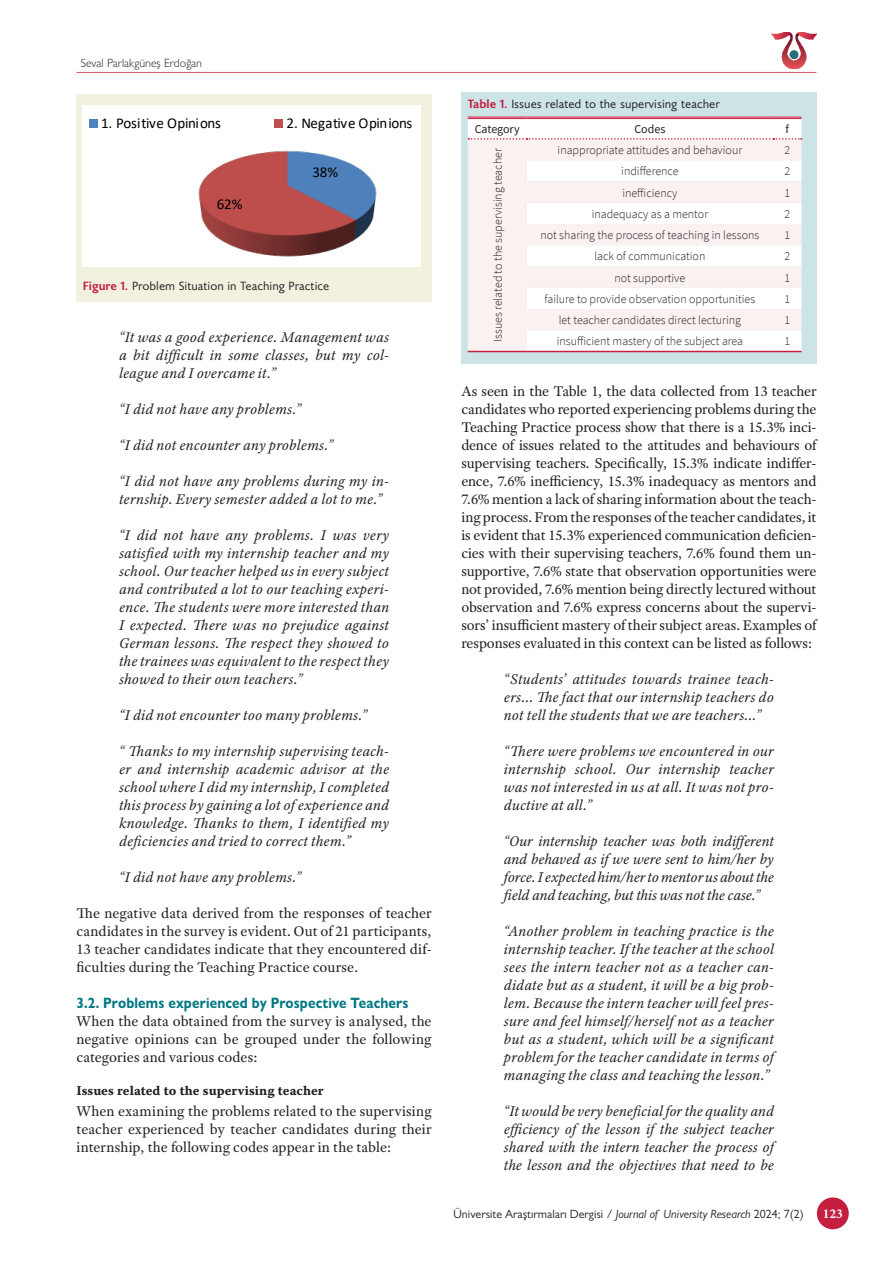
<style>
.page{position:relative;width:893px;height:1263px;background:#fff}
.page>*{position:absolute;margin:0;border:0;box-sizing:border-box;transform-origin:0 0}
.t1{font:italic 15px/18px "Adobe Text Pro";letter-spacing:.015em;color:#231f20;text-align:justify}
.t2{font:15px/18px "Adobe Text Pro";letter-spacing:.005em;color:#231f20;text-align:justify}
.t3{font:700 15px "Gill Sans Nova";letter-spacing:.01em;color:#007782;scale:.89 1}
.t4{font:15px "Calibri";letter-spacing:-.025em;color:#000}
.t5{font:13.5px "Warnock Pro Bold Capt";color:#231f20}
.t6{font:700 13.5px "Minion Pro";color:#fff}
.t7{font:300 12px "Source Sans Pro";color:#231f20}
.t8{font:12px "Joanna Sans Nova";color:#231f20}
.t9{font:12px "Gill Sans";color:#231f20}
.t10{font:300 12px "Gill Sans Nova";color:#231f20}
.t11{font:12px "Source Sans Pro";color:#231f20}
.s1{font-weight:700;color:#c51f40}
.s2{font-style:italic}
</style>
<div class="page">
<div style="left:461px;top:92px;width:355px;height:271px;background:#cce4e6"></div>
<div style="left:468px;top:119px;width:333px;height:19px;background:#fff"></div>
<svg style="left:468px;top:140px;width:333px;height:211px;background:#fbf6f6"></svg>
<hr style="left:527px;top:351px;width:246px;height:1px;background:#c51f40">
<svg style="left:773px;top:351px;width:28px;height:1px"></svg>
<hr style="left:468px;top:351px;width:59px;height:1px;background:#c51f40">
<hr style="left:468px;top:117px;width:59px;height:1px;background:#c51f40">
<hr style="left:468px;top:118px;width:59px;height:1px;background:#c51f40">
<hr style="left:527px;top:117px;width:246px;height:1px;background:#c51f40">
<hr style="left:527px;top:118px;width:246px;height:1px;background:#c51f40">
<svg style="left:773px;top:117px;width:28px;height:2px"></svg>
<svg style="left:468px;top:138px;width:334px;height:2px"></svg>
<div style="left:77px;top:94px;width:355px;height:185px;background:#f2f0de"></div>
<div style="left:77px;top:267px;width:355px;height:34px;background:#f2f0de"></div>
<svg style="left:83px;top:105px;width:338px;height:162px;background:#decfd3"></svg>
<hr style="left:77px;top:72px;width:739px;height:1px;background:#d66279">
<div style="left:817px;top:1197px;width:32px;height:32px;background:#c51f40;border-radius:50%"></div>
<img style="left:772px;top:32px;width:44px;height:36px">
<p class="t10" style="left:81px;top:56px;width:123px">Seval Parlakgüneş Erdoğan</p>
<p class="t4" style="left:101px;top:112px;width:121px">1. Positive Opinions</p>
<p class="t4" style="left:287px;top:112px;width:127px">2. Negative Opinions</p>
<p class="t4" style="left:217px;top:193px;width:27px">62%</p>
<p class="t4" style="left:312px;top:162px;width:27px">38%</p>
<p class="t8" style="left:83px;top:277px;width:248px"><span class="s1">Figure 1.</span> Problem Situation in Teaching Practice</p>
<p class="t1" style="left:119px;top:328px;width:272px">“It was a good experience. Management was a bit difficult in some classes, but my col&shy;league and I overcame it.”</p>
<p class="t1" style="left:119px;top:400px;width:184px">“I did not have any problems.”</p>
<p class="t1" style="left:119px;top:436px;width:216px">“I did not encounter any problems.”</p>
<p class="t1" style="left:119px;top:472px;width:272px">“I did not have any problems during my in&shy;ternship. Every semester added a lot to me.”</p>
<p class="t1" style="left:119px;top:526px;width:272px">“I did not have any problems. I was very satisfied with my internship teacher and my school. Our teacher helped us in every subject and contributed a lot to our teaching experi&shy;ence. The students were more interested than I expected. There was no prejudice against German lessons. The respect they showed to the trainees was equivalent to the respect they showed to their own teachers.”</p>
<p class="t1" style="left:119px;top:706px;width:250px">“I did not encounter too many problems.”</p>
<p class="t1" style="left:119px;top:742px;width:272px">“ Thanks to my internship supervising teach&shy;er and internship academic advisor at the school where I did my internship, I completed this process by gaining a lot of experience and knowledge. Thanks to them, I identified my deficiencies and tried to correct them.”</p>
<p class="t1" style="left:119px;top:868px;width:184px">“I did not have any problems.”</p>
<p class="t2" style="left:77px;top:904px;width:357px">The negative data derived from the responses of teacher candidates in the survey is evident. Out of 21 participants, 13 teacher candidates indicate that they encountered dif&shy;ficulties during the Teaching Practice course.</p>
<p class="t3" style="left:77px;top:994px;width:375px">3.2. Problems experienced by Prospective Teachers</p>
<p class="t2" style="left:77px;top:1012px;width:357px">When the data obtained from the survey is analysed, the negative opinions can be grouped under the following categories and various codes:</p>
<p class="t5" style="left:77px;top:1083px;width:249px">Issues related to the supervising teacher</p>
<p class="t2" style="left:77px;top:1102px;width:357px">When examining the problems related to the supervising teacher experienced by teacher candidates during their internship, the following codes appear in the table:</p>
<p class="t8" style="left:468px;top:95px;width:254px"><span class="s1">Table 1.</span> Issues related to the supervising teacher</p>
<p class="t11" style="left:475px;top:121px;width:46px">Category</p>
<p class="t11" style="left:634px;top:121px;width:32px">Codes</p>
<p class="t11" style="left:786px;top:121px;width:5px">f</p>
<p class="t7" style="left:490px;top:342px;width:195px;rotate:-90deg">Issues related to the supervising teacher</p>
<p class="t7" style="left:558px;top:143px;width:186px">inappropriate attitudes and behaviour</p>
<p class="t7" style="left:784px;top:143px;width:7px">2</p>
<p class="t7" style="left:621px;top:164px;width:59px">indifference</p>
<p class="t7" style="left:784px;top:164px;width:7px">2</p>
<p class="t7" style="left:622px;top:185px;width:57px">inefficiency</p>
<p class="t7" style="left:784px;top:185px;width:7px">1</p>
<p class="t7" style="left:592px;top:206px;width:118px">inadequacy as a mentor</p>
<p class="t7" style="left:784px;top:206px;width:7px">2</p>
<p class="t7" style="left:540px;top:228px;width:220px">not sharing the process of teaching in lessons</p>
<p class="t7" style="left:784px;top:228px;width:7px">1</p>
<p class="t7" style="left:594px;top:249px;width:112px">lack of communication</p>
<p class="t7" style="left:784px;top:249px;width:7px">2</p>
<p class="t7" style="left:614px;top:270px;width:72px">not supportive</p>
<p class="t7" style="left:784px;top:270px;width:7px">1</p>
<p class="t7" style="left:545px;top:292px;width:212px">failure to provide observation opportunities</p>
<p class="t7" style="left:784px;top:292px;width:7px">1</p>
<p class="t7" style="left:559px;top:313px;width:184px">let teacher candidates direct lecturing</p>
<p class="t7" style="left:784px;top:313px;width:7px">1</p>
<p class="t7" style="left:557px;top:334px;width:188px">insufficient mastery of the subject area</p>
<p class="t7" style="left:784px;top:334px;width:7px">1</p>
<p class="t2" style="left:461px;top:382px;width:357px">As seen in the Table 1, the data collected from 13 teacher candidates who reported experiencing problems during the Teaching Practice process show that there is a 15.3% inci&shy;dence of issues related to the attitudes and behaviours of supervising teachers. Specifically, 15.3% indicate indiffer&shy;ence, 7.6% inefficiency, 15.3% inadequacy as mentors and 7.6% mention a lack of sharing information about the teach&shy;ing process. From the responses of the teacher candidates, it is evident that 15.3% experienced communication deficien&shy;cies with their supervising teachers, 7.6% found them un&shy;supportive, 7.6% state that observation opportunities were not provided, 7.6% mention being directly lectured without observation and 7.6% express concerns about the supervi&shy;sors’ insufficient mastery of their subject areas. Examples of responses evaluated in this context can be listed as follows:</p>
<p class="t1" style="left:504px;top:670px;width:271px">“Students’ attitudes towards trainee teach&shy;ers... The fact that our internship teachers do not tell the students that we are teachers...”</p>
<p class="t1" style="left:504px;top:742px;width:271px">“There were problems we encountered in our internship school. Our internship teacher was not interested in us at all. It was not pro&shy;ductive at all.”</p>
<p class="t1" style="left:504px;top:832px;width:272px">“Our internship teacher was both indifferent and behaved as if we were sent to him/her by force. I expected him/her to mentor us about the field and teaching, but this was not the case.”</p>
<p class="t1" style="left:504px;top:922px;width:272px">“Another problem in teaching practice is the internship teacher. If the teacher at the school sees the intern teacher not as a teacher can&shy;didate but as a student, it will be a big prob&shy;lem. Because the intern teacher will feel pres&shy;sure and feel himself/herself not as a teacher but as a student, which will be a significant problem for the teacher candidate in terms of managing the class and teaching the lesson.”</p>
<p class="t1" style="left:504px;top:1102px;width:272px">“It would be very beneficial for the quality and efficiency of the lesson if the subject teacher shared with the intern teacher the process of the lesson and the objectives that need to be</p>
<p class="t9" style="left:453px;top:1207px;width:352px">Üniversite Araştırmaları Dergisi / <span class="s2">Journal of University Research</span> 2024; 7(2)</p>
<p class="t6" style="left:823px;top:1204px;width:22px">123</p>
</div>
